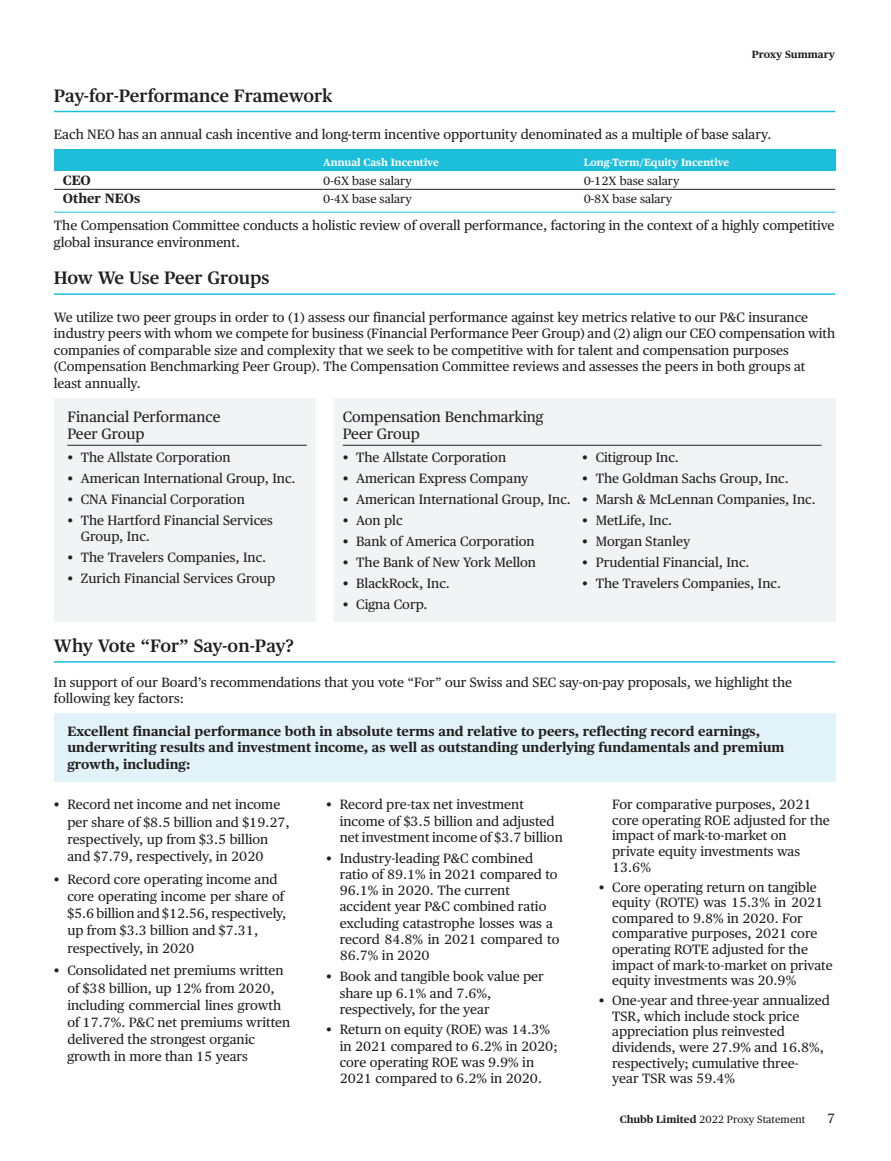
<style>
.page{position:relative;width:891px;height:1161px;background:#fff}
.page>*{position:absolute;margin:0;border:0;box-sizing:border-box;transform-origin:0 0}
.t1{font:600 18px "Chubb Publico Text TF";color:#231f20}
.t2{font:15px/16.8px "Chubb Publico Text TF";color:#231f20}
.t3{font:13.5px/15.6px "Chubb Publico Text TF";color:#231f20}
.t4{font:700 13.5px/16.5px "Chubb Publico Text TF";color:#231f20}
.t5{font:12px "Chubb Publico Text TF";color:#231f20}
.t6{font:700 10.5px "Chubb Publico Text TF";color:#fff}
.t7{font:10.5px "Chubb Publico Text TF";color:#231f20}
.t8{font:700 10.5px "Chubb Publico Text TF";color:#231f20}
.s1{font-weight:700}
</style>
<div class="page">
<div style="left:54px;top:150px;width:781px;height:21px;background:#1cbeda"></div>
<div style="left:54px;top:398px;width:781px;height:47px;background:#f2f3f4"></div>
<div style="left:54px;top:445px;width:781px;height:177px;background:#f2f3f4"></div>
<div style="left:54px;top:714px;width:781px;height:68px;background:#e1f3f8"></div>
<hr style="left:54px;top:111px;width:781px;height:1px;background:#1cbeda">
<hr style="left:54px;top:189px;width:781px;height:1px;background:#231f20">
<hr style="left:54px;top:212px;width:781px;height:1px;background:#1cbeda">
<hr style="left:54px;top:293px;width:781px;height:2px;background:#1cbeda">
<hr style="left:67px;top:445px;width:240px;height:1px;background:#231f20">
<hr style="left:343px;top:445px;width:479px;height:1px;background:#231f20">
<div style="left:316px;top:398px;width:18px;height:224px;background:#fff"></div>
<hr style="left:54px;top:661px;width:781px;height:2px;background:#1cbeda">
<p class="t8" style="left:752px;top:51px;width:85px">Proxy Summary</p>
<h1 class="t1" style="left:54px;top:88px;width:280px">Pay-for-Performance Framework</h1>
<p class="t3" style="left:54px;top:128px;width:719px">Each NEO has an annual cash incentive and long-term incentive opportunity denominated as a multiple of base salary.</p>
<p class="t6" style="left:323px;top:158px;width:117px">Annual Cash Incentive</p>
<p class="t6" style="left:584px;top:158px;width:147px">Long-Term/Equity Incentive</p>
<p class="t4" style="left:63px;top:173px;width:30px">CEO</p>
<p class="t5" style="left:323px;top:176px;width:90px">0-6X base salary</p>
<p class="t5" style="left:584px;top:176px;width:97px">0-12X base salary</p>
<p class="t4" style="left:63px;top:191px;width:79px">Other NEOs</p>
<p class="t5" style="left:323px;top:194px;width:90px">0-4X base salary</p>
<p class="t5" style="left:584px;top:194px;width:90px">0-8X base salary</p>
<p class="t3" style="left:54px;top:219px;width:782px;line-height:16.5px">The Compensation Committee conducts a holistic review of overall performance, factoring in the context of a highly competitive global insurance environment.</p>
<h1 class="t1" style="left:54px;top:271px;width:217px">How We Use Peer Groups</h1>
<p class="t3" style="left:54px;top:310px;width:783px;line-height:16.5px">We utilize two peer groups in order to (1) assess our financial performance against key metrics relative to our P&amp;C insurance industry peers with whom we compete for business (Financial Performance Peer Group) and (2) align our CEO compensation with companies of comparable size and complexity that we seek to be competitive with for talent and compensation purposes (Compensation Benchmarking Peer Group). The Compensation Committee reviews and assesses the peers in both groups at least annually.</p>
<p class="t2" style="left:67px;top:410px;width:155px">Financial Performance<br>Peer Group</p>
<p class="t2" style="left:343px;top:410px;width:202px">Compensation Benchmarking<br>Peer Group</p>
<p class="t3" style="left:67px;top:451px;width:165px">• The Allstate Corporation</p>
<p class="t3" style="left:67px;top:472px;width:230px">• American International Group, Inc.</p>
<p class="t3" style="left:67px;top:493px;width:179px">• CNA Financial Corporation</p>
<p class="t3" style="left:81px;top:513px;width:194px;line-height:16.5px;text-indent:-13px">• The Hartford Financial Services<br>Group, Inc.</p>
<p class="t3" style="left:67px;top:551px;width:200px">• The Travelers Companies, Inc.</p>
<p class="t3" style="left:67px;top:572px;width:210px">• Zurich Financial Services Group</p>
<p class="t3" style="left:343px;top:451px;width:165px">• The Allstate Corporation</p>
<p class="t3" style="left:343px;top:472px;width:187px">• American Express Company</p>
<p class="t3" style="left:343px;top:493px;width:230px">• American International Group, Inc.</p>
<p class="t3" style="left:343px;top:514px;width:61px">• Aon plc</p>
<p class="t3" style="left:343px;top:535px;width:194px">• Bank of America Corporation</p>
<p class="t3" style="left:343px;top:556px;width:195px">• The Bank of New York Mellon</p>
<p class="t3" style="left:343px;top:577px;width:109px">• BlackRock, Inc.</p>
<p class="t3" style="left:343px;top:598px;width:86px">• Cigna Corp.</p>
<p class="t3" style="left:582px;top:451px;width:98px">• Citigroup Inc.</p>
<p class="t3" style="left:582px;top:472px;width:208px">• The Goldman Sachs Group, Inc.</p>
<p class="t3" style="left:582px;top:493px;width:235px">• Marsh &amp; McLennan Companies, Inc.</p>
<p class="t3" style="left:582px;top:514px;width:92px">• MetLife, Inc.</p>
<p class="t3" style="left:582px;top:535px;width:110px">• Morgan Stanley</p>
<p class="t3" style="left:582px;top:556px;width:169px">• Prudential Financial, Inc.</p>
<p class="t3" style="left:582px;top:577px;width:200px">• The Travelers Companies, Inc.</p>
<h1 class="t1" style="left:54px;top:639px;width:242px">Why Vote “For” Say-on-Pay?</h1>
<p class="t3" style="left:54px;top:675px;width:740px;line-height:16.5px">In support of our Board’s recommendations that you vote “For” our Swiss and SEC say-on-pay proposals, we highlight the following key factors:</p>
<p class="t4" style="left:67px;top:724px;width:719px">Excellent financial performance both in absolute terms and relative to peers, reflecting record earnings, underwriting results and investment income, as well as outstanding underlying fundamentals and premium growth, including:</p>
<p class="t3" style="left:67px;top:797px;width:224px;line-height:17.2px;text-indent:-13px">• Record net income and net income per share of $8.5 billion and $19.27, respectively, up from $3.5 billion and $7.79, respectively, in 2020</p>
<p class="t3" style="left:67px;top:872px;width:221px;line-height:17.2px;text-indent:-13px">• Record core operating income and core operating income per share of $5.6 billion and $12.56, respectively, up from $3.3 billion and $7.31, respectively, in 2020</p>
<p class="t3" style="left:67px;top:963px;width:225px;line-height:17.2px;text-indent:-13px">• Consolidated net premiums written of $38 billion, up 12% from 2020, including commercial lines growth of 17.7%. P&amp;C net premiums written delivered the strongest organic growth in more than 15 years</p>
<p class="t3" style="left:340px;top:798px;width:225px;line-height:16.2px;text-indent:-13px">• Record pre-tax net investment income of $3.5 billion and adjusted net investment income of $3.7 billion</p>
<p class="t3" style="left:340px;top:851px;width:221px;line-height:16.4px;text-indent:-13px">• Industry-leading P&amp;C combined ratio of 89.1% in 2021 compared to<br>96.1% in 2020. The current accident year P&amp;C combined ratio excluding catastrophe losses was a record 84.8% in 2021 compared to<br>86.7% in 2020</p>
<p class="t3" style="left:340px;top:969px;width:206px;line-height:16.4px;text-indent:-13px">• Book and tangible book value per share up 6.1% and 7.6%, respectively, for the year</p>
<p class="t3" style="left:340px;top:1023px;width:219px;line-height:16.4px;text-indent:-13px">• Return on equity (ROE) was 14.3% in 2021 compared to 6.2% in 2020; core operating ROE was 9.9% in<br>2021 compared to 6.2% in 2020.</p>
<p class="t3" style="left:612px;top:798px;width:219px">For comparative purposes, 2021 core operating ROE adjusted for the impact of mark-to-market on private equity investments was<br>13.6%</p>
<p class="t3" style="left:612px;top:880px;width:222px;text-indent:-13px">• Core operating return on tangible equity (ROTE) was 15.3% in 2021 compared to 9.8% in 2020. For comparative purposes, 2021 core operating ROTE adjusted for the impact of mark-to-market on private equity investments was 20.9%</p>
<p class="t3" style="left:612px;top:994px;width:219px;text-indent:-13px">• One-year and three-year annualized<br>TSR, which include stock price appreciation plus reinvested dividends, were 27.9% and 16.8%, respectively; cumulative three-<br>year TSR was 59.4%</p>
<p class="t7" style="left:620px;top:1115px;width:187px"><span class="s1">Chubb Limited</span> 2022 Proxy Statement</p>
<p class="t3" style="left:827px;top:1111px;width:10px">7</p>
</div>
